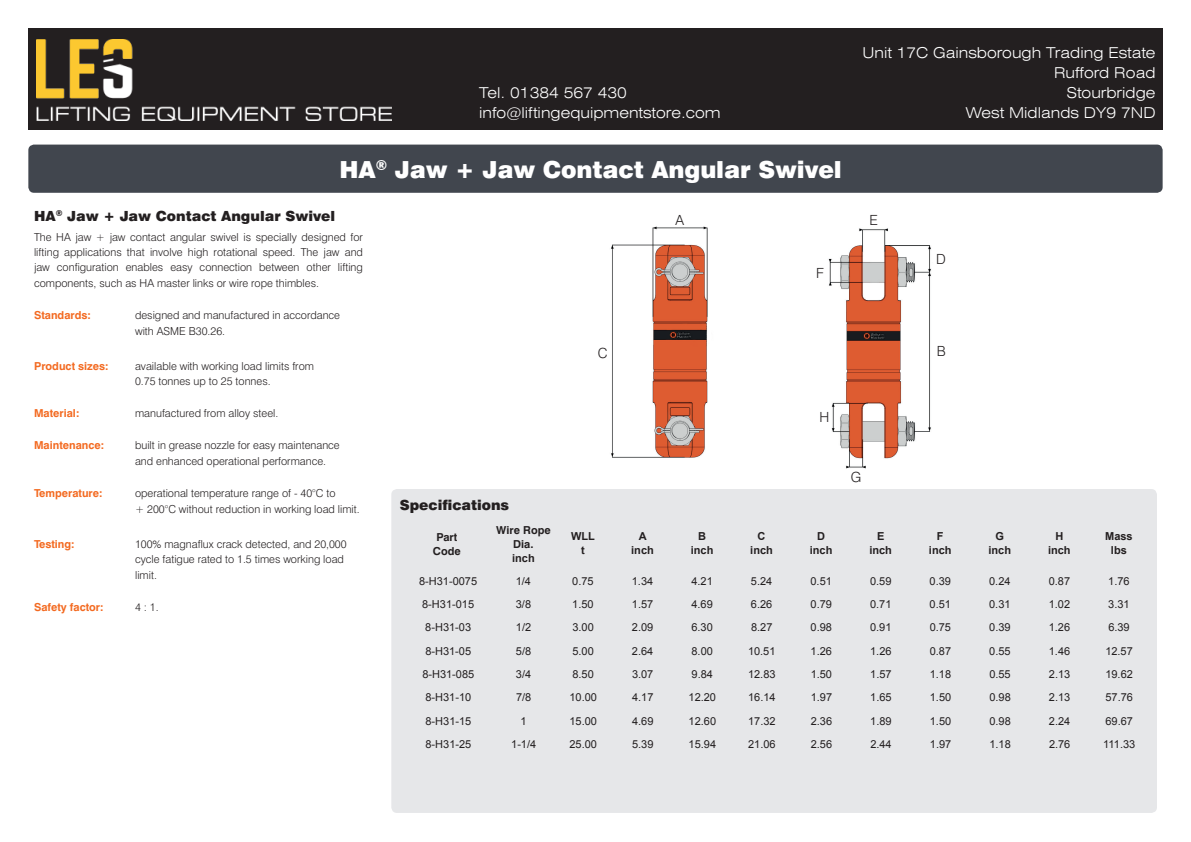
<style>
.page{position:relative;width:1191px;height:842px;background:#fff}
.page>*{position:absolute;margin:0;border:0;box-sizing:border-box;transform-origin:0 0}
.t1{font:900 23.5px "Swiss 721 BT";letter-spacing:-.005em;color:#fff}
.t2{font:300 expanded 15px/20px "Swiss 721 BT";color:#fff;text-align:right}
.t3{font:900 14px "Swiss 721 BT";color:#231f20}
.t4{font:300 14px "Swiss 721 BT";color:#231f20}
.t5{font:300 11px/15px "Swiss 721 BT";color:#231f20}
.t6{font:11px "Arial";color:#231f20}
.t7{font:700 11px "Swiss 721 BT";color:#f36a21}
.t8{font:700 11px/14px "Arial";color:#231f20;text-align:center}
.t9{font:700 11px/14px "Swiss 721 BT";color:#231f20;text-align:center}
</style>
<div class="page">
<div style="left:28px;top:145px;width:1134px;height:48px;background:#41464e;border-radius:6px"></div>
<div style="left:28px;top:28px;width:1134px;height:102px;background:#231f20"></div>
<img style="left:37px;top:40px;width:354px;height:80px">
<div style="left:391px;top:489px;width:766px;height:324px;background:#e6e7e9;border-radius:6px"></div>
<img style="left:611px;top:226px;width:97px;height:232px">
<img style="left:828px;top:228px;width:103px;height:241px">
<h2 class="t2" style="left:479px;top:83px;width:243px;text-align:left">Tel. 01384 567 430 info@liftingequipmentstore.com</h2>
<h1 class="t1" style="left:339px;top:155px;width:504px">HA<sup>®</sup> Jaw + Jaw Contact Angular Swivel</h1>
<h2 class="t2" style="left:862px;top:43px;width:294px">Unit 17C Gainsborough Trading Estate<br>Rufford Road<br>Stourbridge<br>West Midlands DY9 7ND</h2>
<p class="t3" style="left:34px;top:207px;width:303px">HA<sup>®</sup> Jaw + Jaw Contact Angular Swivel</p>
<p class="t5" style="left:34px;top:229px;width:330px;text-align:justify">The HA jaw + jaw contact angular swivel is specially designed for lifting applications that involve high rotational speed. The jaw and jaw configuration enables easy connection between other lifting</p>
<p class="t5" style="left:34px;top:275px;width:286px">components, such as HA master links or wire rope thimbles.</p>
<p class="t7" style="left:34px;top:308px;width:58px">Standards:</p>
<p class="t5" style="left:135px;top:307px;width:206px;line-height:16px">designed and manufactured in accordance with ASME B30.26.</p>
<p class="t7" style="left:34px;top:359px;width:76px">Product sizes:</p>
<p class="t5" style="left:135px;top:358px;width:180px">available with working load limits from<br>0.75 tonnes up to 25 tonnes.</p>
<p class="t7" style="left:34px;top:406px;width:47px">Material:</p>
<p class="t5" style="left:135px;top:406px;width:145px">manufactured from alloy steel.</p>
<p class="t7" style="left:34px;top:438px;width:72px">Maintenance:</p>
<p class="t5" style="left:135px;top:437px;width:206px;line-height:16px">built in grease nozzle for easy maintenance and enhanced operational performance.</p>
<p class="t7" style="left:34px;top:486px;width:70px">Temperature:</p>
<p class="t5" style="left:135px;top:485px;width:226px;line-height:16px">operational temperature range of - 40°C to<br>+ 200°C without reduction in working load limit.</p>
<p class="t7" style="left:34px;top:537px;width:42px">Testing:</p>
<p class="t5" style="left:135px;top:537px;width:213px">100% magnaflux crack detected, and 20,000 cycle fatigue rated to 1.5 times working load</p>
<p class="t5" style="left:135px;top:568px;width:23px">limit.</p>
<p class="t7" style="left:34px;top:600px;width:71px">Safety factor:</p>
<p class="t5" style="left:135px;top:600px;width:25px">4 : 1.</p>
<p class="t4" style="left:675px;top:212px;width:10px">A</p>
<p class="t4" style="left:816px;top:264px;width:9px">F</p>
<p class="t4" style="left:869px;top:212px;width:10px">E</p>
<p class="t4" style="left:936px;top:251px;width:11px">D</p>
<p class="t4" style="left:597px;top:344px;width:11px">C</p>
<p class="t4" style="left:936px;top:343px;width:10px">B</p>
<p class="t3" style="left:400px;top:496px;width:111px">Specifications</p>
<p class="t9" style="left:433px;top:530px;width:29px">Part<br>Code</p>
<p class="t9" style="left:496px;top:523px;width:56px">Wire Rope<br>Dia.</p>
<p class="t8" style="left:512px;top:551px;width:24px">inch</p>
<p class="t4" style="left:819px;top:408px;width:11px">H</p>
<p class="t4" style="left:851px;top:469px;width:12px">G</p>
<p class="t8" style="left:571px;top:530px;width:25px">WLL t</p>
<p class="t8" style="left:631px;top:530px;width:24px">A inch</p>
<p class="t8" style="left:691px;top:530px;width:24px">B inch</p>
<p class="t8" style="left:750px;top:530px;width:24px">C inch</p>
<p class="t8" style="left:810px;top:530px;width:24px">D inch</p>
<p class="t8" style="left:869px;top:530px;width:24px">E inch</p>
<p class="t8" style="left:929px;top:530px;width:24px">F inch</p>
<p class="t8" style="left:988px;top:530px;width:24px">G inch</p>
<p class="t8" style="left:1048px;top:530px;width:24px">H inch</p>
<p class="t8" style="left:1105px;top:530px;width:29px">Mass lbs</p>
<p class="t6" style="left:419px;top:573px;width:60px">8-H31-0075</p>
<p class="t6" style="left:516px;top:573px;width:17px">1/4</p>
<p class="t6" style="left:572px;top:573px;width:23px">0.75</p>
<p class="t6" style="left:632px;top:573px;width:23px">1.34</p>
<p class="t6" style="left:691px;top:573px;width:23px">4.21</p>
<p class="t6" style="left:751px;top:573px;width:23px">5.24</p>
<p class="t6" style="left:810px;top:573px;width:23px">0.51</p>
<p class="t6" style="left:870px;top:573px;width:23px">0.59</p>
<p class="t6" style="left:929px;top:573px;width:23px">0.39</p>
<p class="t6" style="left:989px;top:573px;width:23px">0.24</p>
<p class="t6" style="left:1048px;top:573px;width:23px">0.87</p>
<p class="t6" style="left:1108px;top:573px;width:23px">1.76</p>
<p class="t6" style="left:422px;top:597px;width:53px">8-H31-015</p>
<p class="t6" style="left:516px;top:597px;width:17px">3/8</p>
<p class="t6" style="left:572px;top:597px;width:23px">1.50</p>
<p class="t6" style="left:632px;top:597px;width:23px">1.57</p>
<p class="t6" style="left:691px;top:597px;width:23px">4.69</p>
<p class="t6" style="left:751px;top:597px;width:23px">6.26</p>
<p class="t6" style="left:810px;top:597px;width:23px">0.79</p>
<p class="t6" style="left:870px;top:597px;width:23px">0.71</p>
<p class="t6" style="left:929px;top:597px;width:23px">0.51</p>
<p class="t6" style="left:989px;top:597px;width:23px">0.31</p>
<p class="t6" style="left:1048px;top:597px;width:23px">1.02</p>
<p class="t6" style="left:1108px;top:597px;width:23px">3.31</p>
<p class="t6" style="left:425px;top:620px;width:47px">8-H31-03</p>
<p class="t6" style="left:516px;top:620px;width:17px">1/2</p>
<p class="t6" style="left:572px;top:620px;width:23px">3.00</p>
<p class="t6" style="left:632px;top:620px;width:23px">2.09</p>
<p class="t6" style="left:691px;top:620px;width:23px">6.30</p>
<p class="t6" style="left:751px;top:620px;width:23px">8.27</p>
<p class="t6" style="left:810px;top:620px;width:23px">0.98</p>
<p class="t6" style="left:870px;top:620px;width:23px">0.91</p>
<p class="t6" style="left:929px;top:620px;width:23px">0.75</p>
<p class="t6" style="left:989px;top:620px;width:23px">0.39</p>
<p class="t6" style="left:1048px;top:620px;width:23px">1.26</p>
<p class="t6" style="left:1108px;top:620px;width:23px">6.39</p>
<p class="t6" style="left:425px;top:643px;width:47px">8-H31-05</p>
<p class="t6" style="left:516px;top:643px;width:17px">5/8</p>
<p class="t6" style="left:572px;top:643px;width:23px">5.00</p>
<p class="t6" style="left:632px;top:643px;width:23px">2.64</p>
<p class="t6" style="left:691px;top:643px;width:23px">8.00</p>
<p class="t6" style="left:748px;top:643px;width:29px">10.51</p>
<p class="t6" style="left:810px;top:643px;width:23px">1.26</p>
<p class="t6" style="left:870px;top:643px;width:23px">1.26</p>
<p class="t6" style="left:929px;top:643px;width:23px">0.87</p>
<p class="t6" style="left:989px;top:643px;width:23px">0.55</p>
<p class="t6" style="left:1048px;top:643px;width:23px">1.46</p>
<p class="t6" style="left:1105px;top:643px;width:29px">12.57</p>
<p class="t6" style="left:422px;top:667px;width:53px">8-H31-085</p>
<p class="t6" style="left:516px;top:667px;width:17px">3/4</p>
<p class="t6" style="left:572px;top:667px;width:23px">8.50</p>
<p class="t6" style="left:632px;top:667px;width:23px">3.07</p>
<p class="t6" style="left:691px;top:667px;width:23px">9.84</p>
<p class="t6" style="left:748px;top:667px;width:29px">12.83</p>
<p class="t6" style="left:810px;top:667px;width:23px">1.50</p>
<p class="t6" style="left:870px;top:667px;width:23px">1.57</p>
<p class="t6" style="left:929px;top:667px;width:23px">1.18</p>
<p class="t6" style="left:989px;top:667px;width:23px">0.55</p>
<p class="t6" style="left:1049px;top:667px;width:23px">2.13</p>
<p class="t6" style="left:1105px;top:667px;width:29px">19.62</p>
<p class="t6" style="left:425px;top:690px;width:47px">8-H31-10</p>
<p class="t6" style="left:516px;top:690px;width:17px">7/8</p>
<p class="t6" style="left:569px;top:690px;width:29px">10.00</p>
<p class="t6" style="left:632px;top:690px;width:23px">4.17</p>
<p class="t6" style="left:688px;top:690px;width:29px">12.20</p>
<p class="t6" style="left:748px;top:690px;width:29px">16.14</p>
<p class="t6" style="left:810px;top:690px;width:23px">1.97</p>
<p class="t6" style="left:870px;top:690px;width:23px">1.65</p>
<p class="t6" style="left:929px;top:690px;width:23px">1.50</p>
<p class="t6" style="left:989px;top:690px;width:23px">0.98</p>
<p class="t6" style="left:1049px;top:690px;width:23px">2.13</p>
<p class="t6" style="left:1105px;top:690px;width:29px">57.76</p>
<p class="t6" style="left:425px;top:714px;width:47px">8-H31-15</p>
<p class="t6" style="left:520px;top:714px;width:8px">1</p>
<p class="t6" style="left:569px;top:714px;width:29px">15.00</p>
<p class="t6" style="left:632px;top:714px;width:23px">4.69</p>
<p class="t6" style="left:688px;top:714px;width:29px">12.60</p>
<p class="t6" style="left:748px;top:714px;width:29px">17.32</p>
<p class="t6" style="left:810px;top:714px;width:23px">2.36</p>
<p class="t6" style="left:870px;top:714px;width:23px">1.89</p>
<p class="t6" style="left:930px;top:714px;width:23px">1.50</p>
<p class="t6" style="left:989px;top:714px;width:23px">0.98</p>
<p class="t6" style="left:1049px;top:714px;width:23px">2.24</p>
<p class="t6" style="left:1105px;top:714px;width:29px">69.67</p>
<p class="t6" style="left:425px;top:737px;width:47px">8-H31-25</p>
<p class="t6" style="left:511px;top:737px;width:27px">1-1/4</p>
<p class="t6" style="left:569px;top:737px;width:29px">25.00</p>
<p class="t6" style="left:632px;top:737px;width:23px">5.39</p>
<p class="t6" style="left:688px;top:737px;width:29px">15.94</p>
<p class="t6" style="left:748px;top:737px;width:29px">21.06</p>
<p class="t6" style="left:811px;top:737px;width:23px">2.56</p>
<p class="t6" style="left:870px;top:737px;width:23px">2.44</p>
<p class="t6" style="left:930px;top:737px;width:23px">1.97</p>
<p class="t6" style="left:989px;top:737px;width:23px">1.18</p>
<p class="t6" style="left:1049px;top:737px;width:23px">2.76</p>
<p class="t6" style="left:1103px;top:737px;width:34px">111.33</p>
</div>
